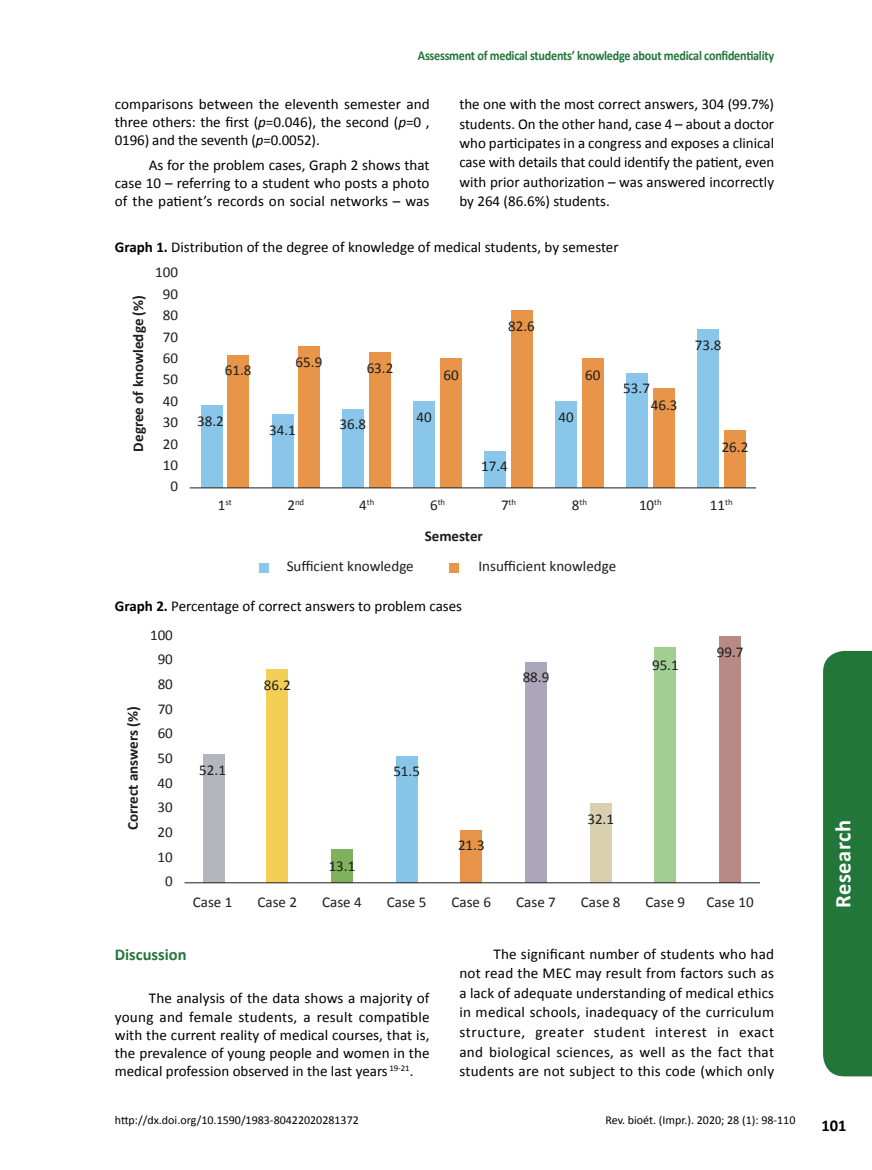
<style>
.page{position:relative;width:872px;height:1170px;background:#fff}
.page>*{position:absolute;margin:0;border:0;box-sizing:border-box;transform-origin:0 0}
.t1{font:700 22.5px "Calibri";letter-spacing:.02em;color:#fff}
.t2{font:700 16.5px "Calibri";color:#237639}
.t3{font:700 16.5px "Calibri";color:#000}
.t4{font:15px/18.1px "Calibri";color:#000;text-align:justify}
.t5{font:15px/21.5px "Calibri";color:#1d1e1c;text-align:justify}
.t6{font:15px/24.6px "Calibri";color:#1d1d1b;text-align:justify}
.t7{font:700 15px "Calibri";color:#1d1e1c}
.t8{font:700 15px "Calibri";color:#1d1d1b}
.t9{font:700 13.5px "Calibri";letter-spacing:-.02em;color:#237639;scale:.9 1}
.t10{font:12px "Calibri";color:#000}
.t11{font:8.7px "Calibri";color:#1d1e1c}
.s1{font-style:italic}
.s2{font-weight:700}
.s3{color:#1d1e1c}
.s4{font-size:15px}
.s5{color:#1d1d1b}
</style>
<div class="page">
<div style="left:201px;top:406px;width:21px;height:82px;background:#89c6ea"></div>
<div style="left:227px;top:355px;width:22px;height:133px;background:#e89449"></div>
<div style="left:272px;top:414px;width:21px;height:74px;background:#89c6ea"></div>
<div style="left:298px;top:346px;width:22px;height:142px;background:#e89449"></div>
<div style="left:343px;top:409px;width:21px;height:79px;background:#89c6ea"></div>
<div style="left:369px;top:352px;width:22px;height:136px;background:#e89449"></div>
<div style="left:413px;top:401px;width:22px;height:87px;background:#89c6ea"></div>
<div style="left:440px;top:358px;width:22px;height:130px;background:#e89449"></div>
<div style="left:555px;top:401px;width:22px;height:86px;background:#89c6ea"></div>
<div style="left:582px;top:358px;width:21px;height:129px;background:#e89449"></div>
<div style="left:697px;top:329px;width:22px;height:159px;background:#89c6ea"></div>
<div style="left:724px;top:430px;width:21px;height:58px;background:#e89449"></div>
<div style="left:626px;top:373px;width:22px;height:115px;background:#89c6ea"></div>
<div style="left:653px;top:388px;width:21px;height:100px;background:#e89449"></div>
<div style="left:484px;top:451px;width:22px;height:36px;background:#89c6ea"></div>
<div style="left:511px;top:310px;width:21px;height:177px;background:#e89449"></div>
<hr style="left:190px;top:487px;width:566px;height:1px;background:#1d1f1c">
<div style="left:259px;top:563px;width:9px;height:9px;background:#89c6ea"></div>
<div style="left:449px;top:563px;width:9px;height:9px;background:#e89449"></div>
<div style="left:203px;top:754px;width:21px;height:128px;background:#b3b6bd"></div>
<div style="left:266px;top:669px;width:22px;height:213px;background:#f4cf58"></div>
<div style="left:331px;top:849px;width:22px;height:33px;background:#80b15c"></div>
<div style="left:396px;top:756px;width:21px;height:126px;background:#88c6e9"></div>
<div style="left:460px;top:830px;width:22px;height:52px;background:#e79349"></div>
<div style="left:525px;top:661px;width:22px;height:221px;background:#aba6ba"></div>
<div style="left:590px;top:803px;width:21px;height:79px;background:#d8d0af"></div>
<div style="left:654px;top:647px;width:22px;height:235px;background:#a2ce94"></div>
<div style="left:719px;top:636px;width:22px;height:246px;background:#b78a86"></div>
<hr style="left:184px;top:882px;width:576px;height:1px;background:#1d1e1b">
<div style="left:823px;top:651px;width:49px;height:425px;background:#237639"></div>
<p class="t9" style="left:418px;top:46px;width:397px">Assessment of medical students’ knowledge about medical confidentiality</p>
<p class="t4" style="left:115px;top:95px;width:316px">comparisons between the eleventh semester and three others: the first (<span class="s1">p</span>=0.046), the second (<span class="s1">p</span>=0 , 0196) and the seventh (<span class="s1">p</span>=0.0052).</p>
<p class="t4" style="left:115px;top:156px;width:316px;text-indent:34px">As for the problem cases, Graph 2 shows that case 10 – referring to a student who posts a photo of the patient’s records on social networks – was</p>
<p class="t4" style="left:459px;top:94px;width:316px;line-height:19.4px">the one with the most correct answers, 304 (99.7%) students. On the other hand, case 4 – about a doctor who participates in a congress and exposes a clinical case with details that could identify the patient, even with prior authorization – was answered incorrectly by 264 (86.6%) students.</p>
<p class="t4" style="left:155px;top:234px;width:465px;line-height:25.7px;text-indent:-40px"><span class="s2">Graph 1.</span> Distribution of the degree of knowledge of medical students, by semester<br><span class="s3">100</span></p>
<p class="t7" style="left:129px;top:451px;width:158px;rotate:-90deg">Degree of knowledge (%)</p>
<p class="t5" style="left:163px;top:283px;width:17px">90<br>80<br>70<br>60</p>
<p class="t5" style="left:163px;top:368px;width:17px;text-align:center">50<br>40<br>30<br>20<br>10<br>0</p>
<p class="t5" style="left:225px;top:360px;width:28px">61.8</p>
<p class="t5" style="left:197px;top:410px;width:28px">38.2</p>
<p class="t5" style="left:296px;top:351px;width:28px">65.9</p>
<p class="t5" style="left:269px;top:419px;width:28px">34.1</p>
<p class="t5" style="left:367px;top:357px;width:28px">63.2</p>
<p class="t5" style="left:339px;top:413px;width:28px">36.8</p>
<p class="t5" style="left:443px;top:365px;width:17px">60</p>
<p class="t5" style="left:416px;top:407px;width:17px">40</p>
<p class="t5" style="left:508px;top:315px;width:28px">82.6</p>
<p class="t5" style="left:481px;top:455px;width:28px">17.4</p>
<p class="t5" style="left:585px;top:365px;width:17px">60</p>
<p class="t5" style="left:558px;top:407px;width:17px">40</p>
<p class="t5" style="left:623px;top:377px;width:28px">53.7</p>
<p class="t5" style="left:651px;top:394px;width:28px">46.3</p>
<p class="t5" style="left:695px;top:335px;width:28px">73.8</p>
<p class="t5" style="left:721px;top:436px;width:28px">26.2</p>
<p class="t11" style="left:218px;top:496px;width:15px"><span class="s4">1</span>st</p>
<p class="t11" style="left:287px;top:496px;width:18px"><span class="s4">2</span>nd</p>
<p class="t11" style="left:359px;top:496px;width:17px"><span class="s4">4</span>th</p>
<p class="t11" style="left:430px;top:496px;width:17px"><span class="s4">6</span>th</p>
<p class="t11" style="left:501px;top:496px;width:17px"><span class="s4">7</span>th</p>
<p class="t11" style="left:572px;top:496px;width:17px"><span class="s4">8</span>th</p>
<p class="t5" style="left:639px;top:494px;width:24px">10<sup>th</sup></p>
<p class="t5" style="left:710px;top:494px;width:24px">11<sup>th</sup></p>
<p class="t7" style="left:425px;top:526px;width:60px">Semester</p>
<p class="t5" style="left:287px;top:555px;width:129px">Sufficient knowledge</p>
<p class="t5" style="left:478px;top:555px;width:139px">Insufficient knowledge</p>
<p class="t4" style="left:150px;top:591px;width:313px;line-height:28.8px;text-indent:-35px"><span class="s2">Graph 2.</span> Percentage of correct answers to problem cases<br><span class="s5">100</span></p>
<p class="t8" style="left:123px;top:830px;width:126px;rotate:-90deg">Correct answers (%)</p>
<p class="t6" style="left:158px;top:647px;width:17px">90<br>80<br>70<br>60</p>
<p class="t6" style="left:158px;top:745px;width:17px;text-align:center">50<br>40<br>30<br>20<br>10<br>0</p>
<p class="t6" style="left:199px;top:758px;width:28px">52.1</p>
<p class="t6" style="left:193px;top:890px;width:41px">Case 1</p>
<p class="t6" style="left:264px;top:672px;width:28px">86.2</p>
<p class="t6" style="left:257px;top:890px;width:41px">Case 2</p>
<p class="t6" style="left:393px;top:758px;width:28px">51.5</p>
<p class="t6" style="left:329px;top:853px;width:28px">13.1</p>
<p class="t6" style="left:322px;top:890px;width:41px">Case 4</p>
<p class="t6" style="left:387px;top:890px;width:41px">Case 5</p>
<p class="t6" style="left:522px;top:665px;width:28px">88.9</p>
<p class="t6" style="left:458px;top:832px;width:28px">21.3</p>
<p class="t6" style="left:451px;top:890px;width:41px">Case 6</p>
<p class="t6" style="left:516px;top:890px;width:41px">Case 7</p>
<p class="t6" style="left:587px;top:807px;width:28px">32.1</p>
<p class="t6" style="left:581px;top:890px;width:41px">Case 8</p>
<p class="t6" style="left:652px;top:652px;width:28px">95.1</p>
<p class="t6" style="left:716px;top:639px;width:28px">99.7</p>
<p class="t6" style="left:645px;top:890px;width:41px">Case 9</p>
<p class="t6" style="left:706px;top:890px;width:49px">Case 10</p>
<p class="t2" style="left:115px;top:942px;width:73px">Discussion</p>
<p class="t4" style="left:115px;top:989px;width:316px;text-indent:34px">The analysis of the data shows a majority of young and female students, a result compatible with the current reality of medical courses, that is, the prevalence of young people and women in the medical profession observed in the last years <sup>19-21</sup>.</p>
<p class="t10" style="left:115px;top:1112px;width:245px">http://dx.doi.org/10.1590/1983-80422020281372</p>
<p class="t4" style="left:459px;top:943px;width:316px;line-height:19.6px;text-indent:34px">The significant number of students who had not read the MEC may result from factors such as a lack of adequate understanding of medical ethics in medical schools, inadequacy of the curriculum structure, greater student interest in exact and biological sciences, as well as the fact that students are not subject to this code (which only</p>
<p class="t10" style="left:605px;top:1112px;width:191px">Rev. bioét. (Impr.). 2020; 28 (1): 98-110</p>
<h1 class="t1" style="left:827px;top:907px;width:89px;rotate:-90deg">Research</h1>
<p class="t3" style="left:821px;top:1113px;width:27px">101</p>
</div>
